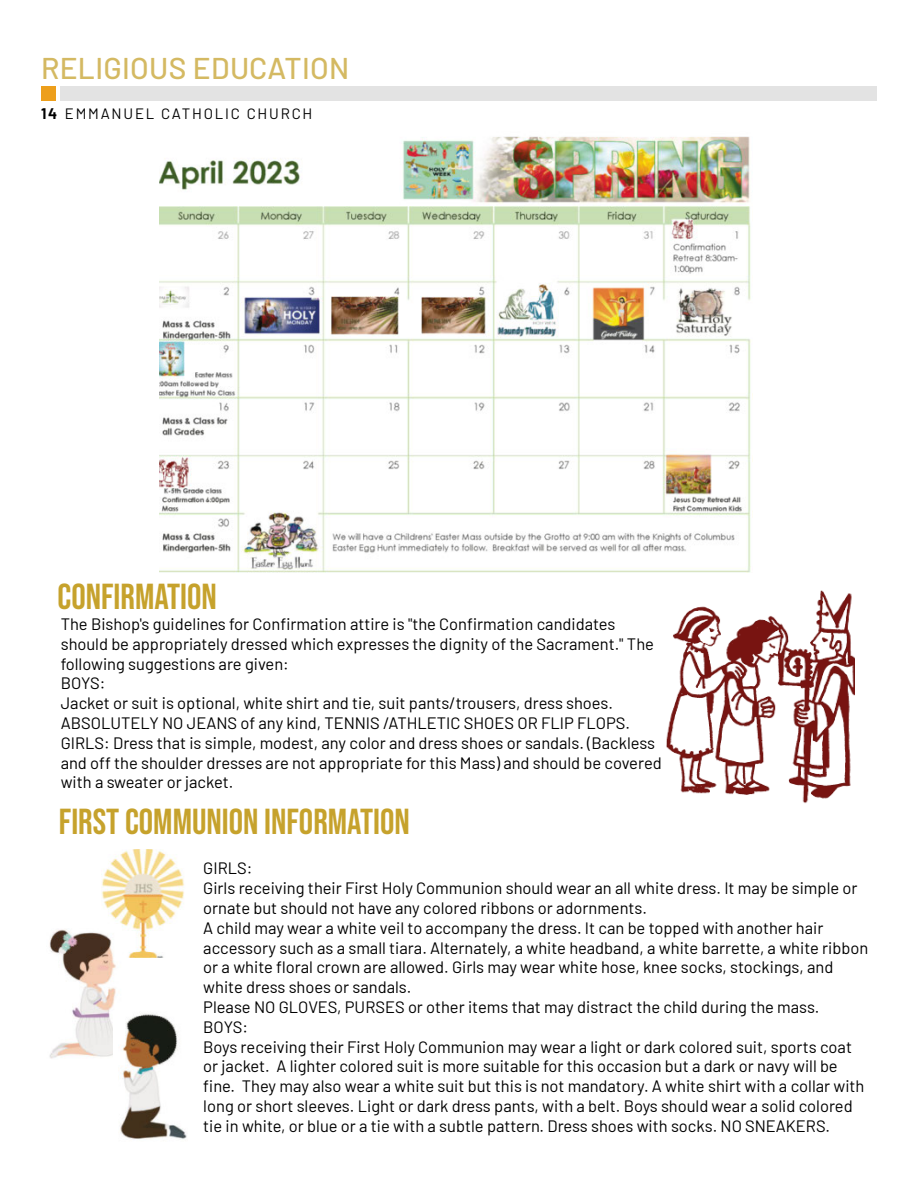
<style>
.page{position:relative;width:918px;height:1188px;background:#fff}
.page>*{position:absolute;margin:0;border:0;box-sizing:border-box;transform-origin:0 0}
.Main_Body_Text{font:36px "Bebas Neue";color:#c6a22c}
.Page_Header_Even{font:500 30px "Barlow";letter-spacing:.01em;color:#d4b962}
.Main_Body_Text-2{font:16.5px/19.8px "Vqfkxp Barlow";color:#000}
.Main_Body_Text-3{font:16.5px/19.8px "Kqrpjy Barlow";color:#000}
.Page_Subhead_Even{font:15px "Vqfkxp Barlow";letter-spacing:.12em;color:#000}
.Page_Number_Even{font:700 15px "Barlow";color:#000}
.s1{font-family:"Kqrpjy Barlow"}
.s2{font-family:"Vqfkxp Barlow"}
</style>
<div class="page">
<img style="left:101px;top:849px;width:83px;height:109px">
<div style="left:60px;top:86px;width:817px;height:14px;background:#e3e3e3"></div>
<div style="left:41px;top:86px;width:14px;height:14px;background:#ed9f1c"></div>
<img style="left:667px;top:590px;width:188px;height:214px">
<img style="left:49px;top:928px;width:72px;height:131px">
<img style="left:113px;top:1012px;width:74px;height:127px">
<img style="left:159px;top:136px;width:594px;height:437px">
<p class="Page_Header_Even" style="left:41px;top:46px;width:310px">RELIGIOUS EDUCATION</p>
<p class="Page_Number_Even" style="left:41px;top:103px;width:18px">14</p>
<p class="Page_Subhead_Even" style="left:65px;top:103px;width:249px">EMMANUEL CATHOLIC CHURCH</p>
<p class="Main_Body_Text" style="left:58px;top:577px;width:161px">CONFIRMATION</p>
<p class="Main_Body_Text-2" style="left:61px;top:613px;width:595px">The Bishop's guidelines for Confirmation attire is "the Confirmation candidates should be appropriately dressed which expresses the dignity of the Sacrament." The following suggestions are given:</p>
<p class="Main_Body_Text-2" style="left:61px;top:672px;width:46px">BOYS:</p>
<p class="Main_Body_Text-3" style="left:61px;top:692px;width:554px">Jacket or suit is optional, white shirt and tie, suit pants/trousers, dress shoes.</p>
<p class="Main_Body_Text-2" style="left:61px;top:712px;width:571px">ABSOLUTELY NO JEANS of any kind, TENNIS /ATHLETIC SHOES OR FLIP FLOPS.</p>
<p class="Main_Body_Text-2" style="left:61px;top:732px;width:603px">GIRLS: Dress that is simple, modest, any color and dress shoes or sandals. (Backless and off the shoulder dresses are not appropriate for this Mass) and should be covered <span class="s1">with a sweater or jacket.</span></p>
<p class="Main_Body_Text" style="left:59px;top:801px;width:352px">FIRST COMMUNION INFORMATION</p>
<p class="Main_Body_Text-3" style="left:203px;top:857px;width:51px">GIRLS:</p>
<p class="Main_Body_Text-2" style="left:203px;top:877px;width:656px">Girls receiving their First Holy Communion should wear an all white dress. It may be simple or <span class="s1">ornate but should not have any colored ribbons or adornments.</span></p>
<p class="Main_Body_Text-3" style="left:203px;top:917px;width:666px">A child may wear a white veil to accompany the dress. It can be topped with another hair accessory such as a small tiara. Alternately, a white headband, a white barrette, a white ribbon <span class="s2">or a white floral crown are allowed. Girls may wear white hose, knee socks, stockings, and </span>white dress shoes or sandals.</p>
<p class="Main_Body_Text-2" style="left:203px;top:996px;width:618px">Please NO GLOVES, PURSES or other items that may distract the child during the mass.</p>
<p class="Main_Body_Text-2" style="left:203px;top:1016px;width:46px">BOYS:</p>
<p class="Main_Body_Text-2" style="left:203px;top:1036px;width:663px">Boys receiving their First Holy Communion may wear a light or dark colored suit, sports coat or jacket. A lighter colored suit is more suitable for this occasion but a dark or navy will be fine. They may also wear a white suit but this is not mandatory. A white shirt with a collar with long or short sleeves. Light or dark dress pants, with a belt. Boys should wear a solid colored <span class="s1">tie in white, or blue or a tie with a subtle pattern. Dress shoes with socks. NO SNEAKERS.</span></p>
</div>
